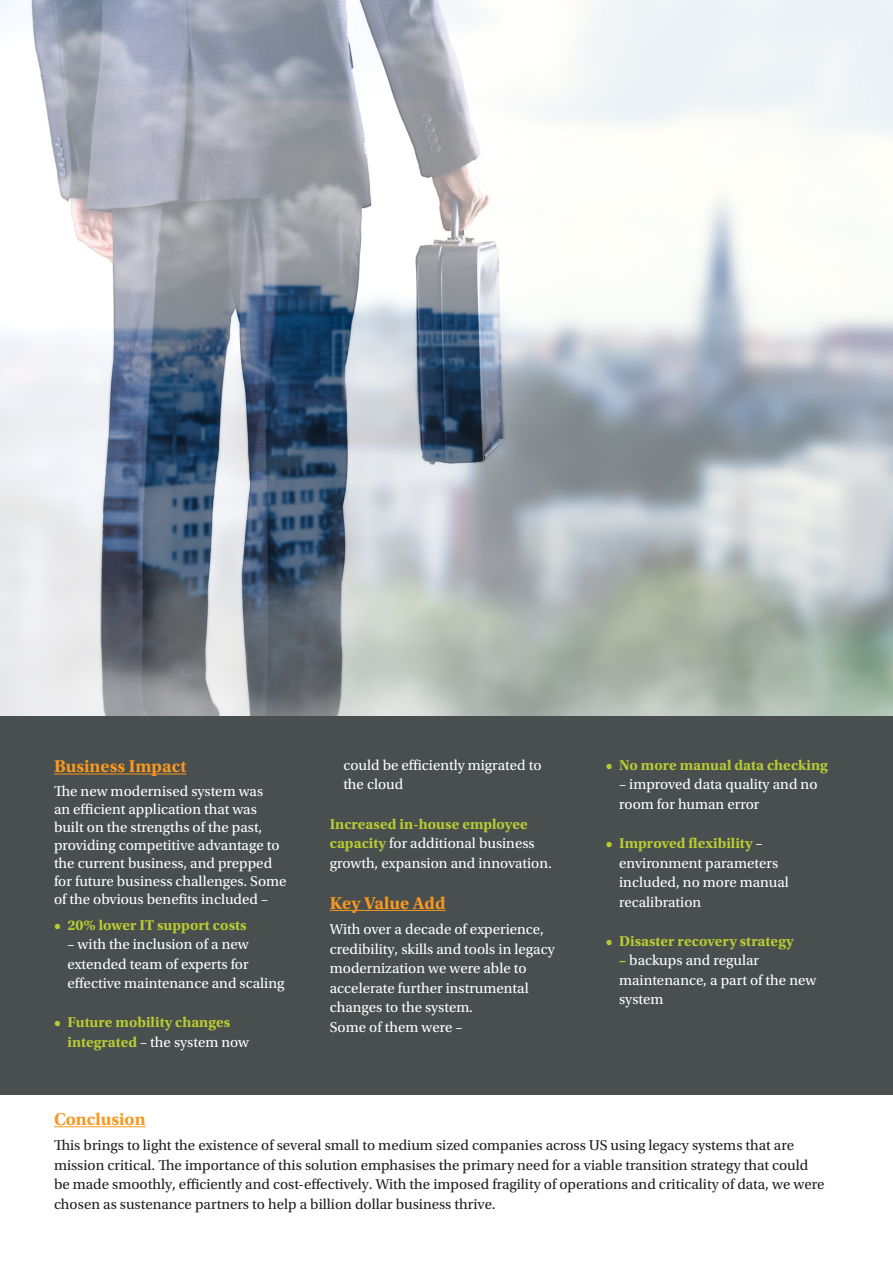
<style>
.page{position:relative;width:893px;height:1263px;background:#fff}
.page>*{position:absolute;margin:0;border:0;box-sizing:border-box;transform-origin:0 0}
.t1{font:700 18px "Utopia Std";color:#f79821}
.t2{font:15px/19.5px "Utopia Std";color:#fff}
.t3{font:15px/19.5px "Utopia Std";color:#231f20}
.t4{font:700 15px/19.5px "Utopia Std";color:#b8cb32}
.s1{font-weight:400;color:#fff}
.s2{font-weight:700;color:#b8cb32}
</style>
<div class="page">
<img style="left:1px;top:1px;width:891px;height:715px">
<div style="left:0;top:716px;width:893px;height:379px;background:#494e4f"></div>
<hr style="left:54px;top:773px;width:132px;height:1px;background:#f79821">
<hr style="left:330px;top:910px;width:116px;height:1px;background:#f79821">
<hr style="left:54px;top:1126px;width:92px;height:1px;background:#f79821">
<p class="t1" style="left:54px;top:756px;width:134px">Business Impact</p>
<p class="t2" style="left:54px;top:782px;width:234px;line-height:18px">The new modernised system was<br>an efficient application that was built on the strengths of the past, providing competitive advantage to the current business, and prepped for future business challenges. Some of the obvious benefits included –</p>
<p class="t4" style="left:54px;top:915px;width:194px">• 20% lower IT support costs</p>
<p class="t2" style="left:68px;top:935px;width:218px">– with the inclusion of a new extended team of experts for effective maintenance and scaling</p>
<p class="t4" style="left:68px;top:1013px;width:183px;text-indent:-14px">• Future mobility changes integrated <span class="s1">– the system now</span></p>
<p class="t2" style="left:343px;top:756px;width:200px">could be efficiently migrated to the cloud</p>
<p class="t2" style="left:330px;top:814px;width:224px"><span class="s2">Increased in-house employee capacity</span> for additional business growth, expansion and innovation.</p>
<p class="t1" style="left:330px;top:892px;width:117px">Key Value Add</p>
<p class="t2" style="left:330px;top:920px;width:227px">With over a decade of experience, credibility, skills and tools in legacy modernization we were able to accelerate further instrumental changes to the system.<br>Some of them were –</p>
<p class="t4" style="left:606px;top:755px;width:224px">• No more manual data checking</p>
<p class="t2" style="left:619px;top:775px;width:200px">– improved data quality and no room for human error</p>
<p class="t2" style="left:619px;top:834px;width:171px;text-indent:-14px"><span class="s2">• Improved flexibility</span> – environment parameters included, no more manual recalibration</p>
<p class="t4" style="left:606px;top:931px;width:190px">• Disaster recovery strategy</p>
<p class="t2" style="left:619px;top:951px;width:199px"><span class="s2">–</span> backups and regular maintenance, a part of the new system</p>
<p class="t1" style="left:54px;top:1109px;width:93px">Conclusion</p>
<p class="t3" style="left:54px;top:1136px;width:772px">This brings to light the existence of several small to medium sized companies across US using legacy systems that are mission critical. The importance of this solution emphasises the primary need for a viable transition strategy that could be made smoothly, efficiently and cost-effectively. With the imposed fragility of operations and criticality of data, we were chosen as sustenance partners to help a billion dollar business thrive.</p>
</div>
